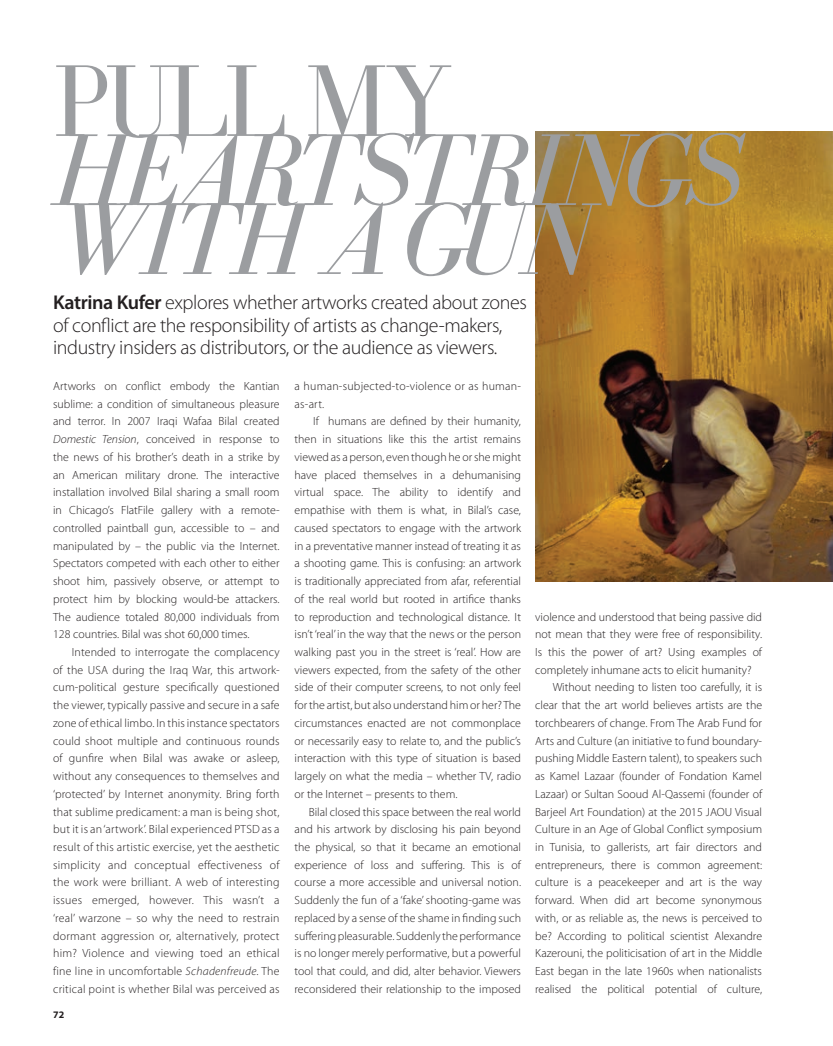
<style>
.page{position:relative;width:833px;height:1046px;background:#fff}
.page>*{position:absolute;margin:0;border:0;box-sizing:border-box;transform-origin:0 0}
.content_feature{font:italic 104.88px "Bodoni Cyrillic FAF";letter-spacing:-.05em;color:#9b9da0}
.content_feature-2{font:104.88px "Bodoni Cyrillic FAF";letter-spacing:-.05em;color:#9b9da0}
.introduction{font:300 20px/22.5px "Myriad Pro";letter-spacing:-.02em;color:#231f20}
.t1{font:300 11.88px/17.8px "Myriad Pro";color:#231f20;text-align:justify}
.t2{font:300 11.88px/17.8px "Myriad Pro";letter-spacing:.02em;color:#231f20}
.t3{font:700 10px "Myriad Pro";color:#231f20}
.s1{font-weight:600}
.s2{font-style:italic}
</style>
<div class="page">
<img style="left:535px;top:131px;width:298px;height:450px">
<p class="content_feature-2" style="left:53px;top:46px;width:401px">PULL MY</p>
<p class="content_feature" style="left:53px;top:114px;width:692px">HEARTSTRINGS</p>
<p class="content_feature" style="left:53px;top:183px;width:540px">WITH A GUN</p>
<p class="introduction" style="left:53px;top:292px;width:475px"><span class="s1">Katrina Kufer</span> explores whether artworks created about zones of conflict are the responsibility of artists as change-makers, industry insiders as distributors, or the audience as viewers.</p>
<p class="t1" style="left:53px;top:377px;width:228px">Artworks on conflict embody the Kantian sublime: a condition of simultaneous pleasure and terror. In 2007 Iraqi Wafaa Bilal created <span class="s2">Domestic Tension</span>, conceived in response to the news of his brother’s death in a strike by an American military drone. The interactive installation involved Bilal sharing a small room in Chicago’s FlatFile gallery with a remote&shy;controlled paintball gun, accessible to – and manipulated by – the public via the Internet.<br>Spectators competed with each other to either shoot him, passively observe, or attempt to protect him by blocking would-be attackers.<br>The audience totaled 80,000 individuals from 128 countries. Bilal was shot 60,000 times.</p>
<p class="t1" style="left:53px;top:643px;width:228px;text-indent:19px">Intended to interrogate the complacency of the USA during the Iraq War, this artwork&shy;cum-political gesture specifically questioned the viewer, typically passive and secure in a safe zone of ethical limbo. In this instance spectators could shoot multiple and continuous rounds of gunfire when Bilal was awake or asleep, without any consequences to themselves and ‘protected’ by Internet anonymity. Bring forth that sublime predicament: a man is being shot, but it is an ‘artwork’. Bilal experienced PTSD as a result of this artistic exercise, yet the aesthetic simplicity and conceptual effectiveness of the work were brilliant. A web of interesting issues emerged, however. This wasn’t a ‘real’ warzone – so why the need to restrain dormant aggression or, alternatively, protect him? Violence and viewing toed an ethical fine line in uncomfortable <span class="s2">Schadenfreude</span>. The critical point is whether Bilal was perceived as</p>
<p class="t3" style="left:53px;top:1007px;width:13px">72</p>
<p class="t2" style="left:295px;top:377px;width:228px">a human-subjected-to-violence or as human&shy;as-art.</p>
<p class="t1" style="left:295px;top:413px;width:228px;text-indent:19px">If humans are defined by their humanity, then in situations like this the artist remains viewed as a person, even though he or she might have placed themselves in a dehumanising virtual space. The ability to identify and empathise with them is what, in Bilal’s case, caused spectators to engage with the artwork in a preventative manner instead of treating it as a shooting game. This is confusing: an artwork is traditionally appreciated from afar, referential of the real world but rooted in artifice thanks to reproduction and technological distance. It isn’t ‘real’ in the way that the news or the person walking past you in the street is ‘real’. How are viewers expected, from the safety of the other side of their computer screens, to not only feel for the artist, but also understand him or her? The circumstances enacted are not commonplace or necessarily easy to relate to, and the public’s interaction with this type of situation is based largely on what the media – whether TV, radio or the Internet – presents to them.</p>
<p class="t1" style="left:295px;top:802px;width:228px;text-indent:14px">Bilal closed this space between the real world and his artwork by disclosing his pain beyond the physical, so that it became an emotional experience of loss and suffering. This is of course a more accessible and universal notion.<br>Suddenly the fun of a ‘fake’ shooting-game was replaced by a sense of the shame in finding such suffering pleasurable. Suddenly the performance is no longer merely performative, but a powerful tool that could, and did, alter behavior. Viewers reconsidered their relationship to the imposed</p>
<p class="t1" style="left:535px;top:607px;width:228px">violence and understood that being passive did not mean that they were free of responsibility.<br>Is this the power of art? Using examples of completely inhumane acts to elicit humanity?</p>
<p class="t1" style="left:535px;top:678px;width:228px;text-indent:17px">Without needing to listen too carefully, it is clear that the art world believes artists are the torchbearers of change. From The Arab Fund for Arts and Culture (an initiative to fund boundary&shy;pushing Middle Eastern talent), to speakers such as Kamel Lazaar (founder of Fondation Kamel Lazaar) or Sultan Sooud Al-Qassemi (founder of Barjeel Art Foundation) at the 2015 JAOU Visual Culture in an Age of Global Conflict symposium in Tunisia, to gallerists, art fair directors and entrepreneurs, there is common agreement: culture is a peacekeeper and art is the way forward. When did art become synonymous with, or as reliable as, the news is perceived to be? According to political scientist Alexandre Kazerouni, the politicisation of art in the Middle East began in the late 1960s when nationalists realised the political potential of culture,</p>
</div>
